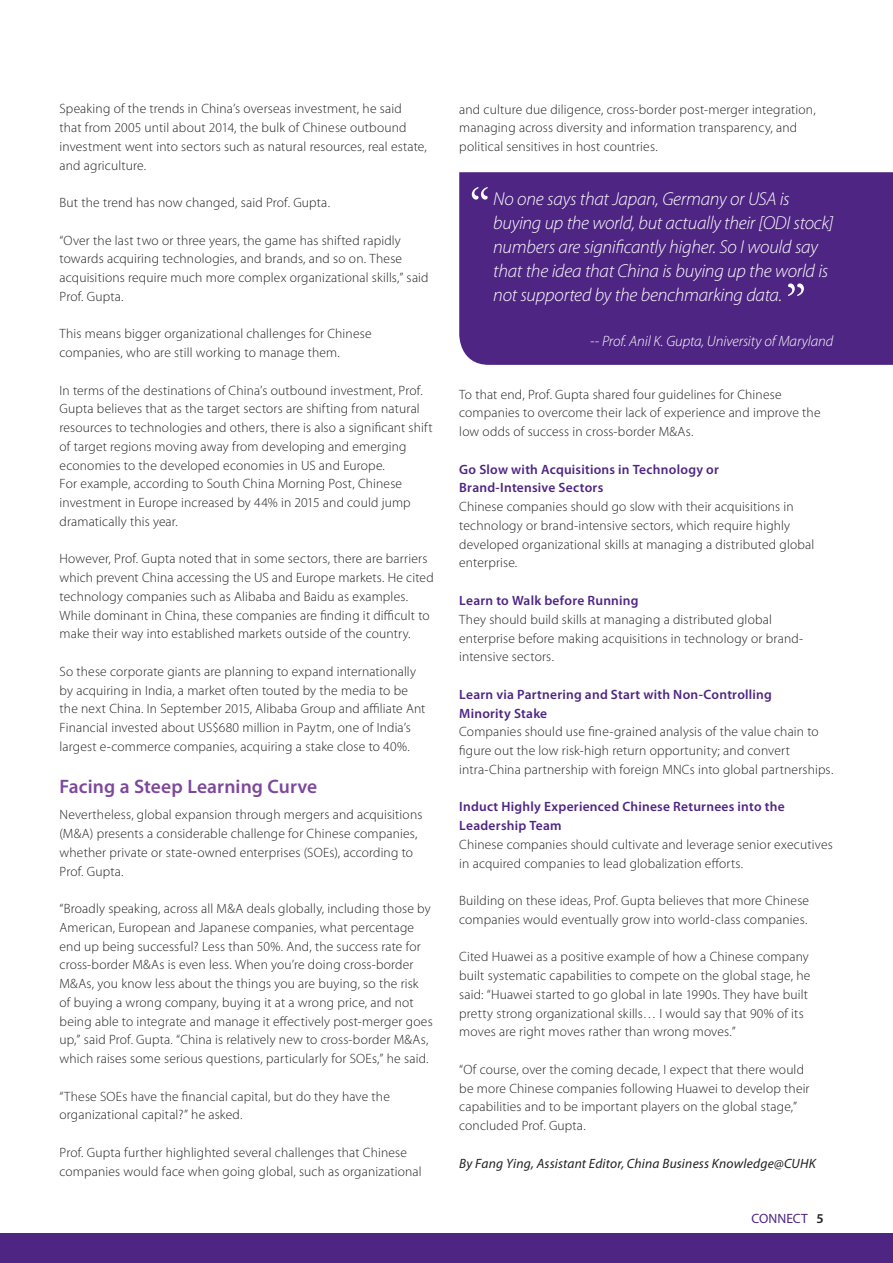
<style>
.page{position:relative;width:893px;height:1263px;background:#fff}
.page>*{position:absolute;margin:0;border:0;box-sizing:border-box;transform-origin:0 0}
.t1{font:54px "Adobe Garamond Pro";color:#fff}
.t2{font:600 19.5px "Myriad Pro";letter-spacing:.005em;color:#7d489c}
.t3{font:italic 300 18.75px/24px "Myriad Pro";letter-spacing:-.015em;color:#fff}
.t4{font:italic 300 15px "Myriad Pro";letter-spacing:-.005em;color:#fff}
.t5{font:300 13.5px/18.8px "Myriad Pro";letter-spacing:.01em;color:#231f20}
.t6{font:600 13.5px/18.8px "Myriad Pro";letter-spacing:.02em;color:#4e2582}
.t7{font:italic 13.5px "Myriad Pro";letter-spacing:.015em;color:#231f20}
.t8{font:13.5px "Myriad Pro";letter-spacing:.005em;color:#4e2582}
.s1{font-weight:600;color:#231f20}
</style>
<div class="page">
<div style="left:459px;top:172px;width:434px;height:193px;background:#4e2582"></div>
<div style="left:0;top:1233px;width:893px;height:30px;background:#4e2582"></div>
<p class="t5" style="left:60px;top:99px;width:369px">Speaking of the trends in China’s overseas investment, he said that from 2005 until about 2014, the bulk of Chinese outbound investment went into sectors such as natural resources, real estate, and agriculture.</p>
<p class="t5" style="left:60px;top:193px;width:272px">But the trend has now changed, said Prof. Gupta.</p>
<p class="t5" style="left:60px;top:231px;width:371px">“Over the last two or three years, the game has shifted rapidly towards acquiring technologies, and brands, and so on. These acquisitions require much more complex organizational skills,” said Prof. Gupta.</p>
<p class="t5" style="left:60px;top:324px;width:314px">This means bigger organizational challenges for Chinese companies, who are still working to manage them.</p>
<p class="t5" style="left:60px;top:381px;width:375px">In terms of the destinations of China’s outbound investment, Prof.<br>Gupta believes that as the target sectors are shifting from natural resources to technologies and others, there is also a significant shift of target regions moving away from developing and emerging economies to the developed economies in US and Europe.<br>For example, according to South China Morning Post, Chinese investment in Europe increased by 44% in 2015 and could jump dramatically this year.</p>
<p class="t5" style="left:60px;top:549px;width:376px">However, Prof. Gupta noted that in some sectors, there are barriers which prevent China accessing the US and Europe markets. He cited technology companies such as Alibaba and Baidu as examples.<br>While dominant in China, these companies are finding it difficult to make their way into established markets outside of the country.</p>
<p class="t5" style="left:60px;top:662px;width:367px">So these corporate giants are planning to expand internationally by acquiring in India, a market often touted by the media to be the next China. In September 2015, Alibaba Group and affiliate Ant Financial invested about US$680 million in Paytm, one of India’s largest e-commerce companies, acquiring a stake close to 40%.</p>
<h2 class="t2" style="left:60px;top:774px;width:259px">Facing a Steep Learning Curve</h2>
<p class="t5" style="left:60px;top:805px;width:364px">Nevertheless, global expansion through mergers and acquisitions (M&amp;A) presents a considerable challenge for Chinese companies, whether private or state-owned enterprises (SOEs), according to Prof. Gupta.</p>
<p class="t5" style="left:60px;top:899px;width:375px">“Broadly speaking, across all M&amp;A deals globally, including those by American, European and Japanese companies, what percentage end up being successful? Less than 50%. And, the success rate for cross-border M&amp;As is even less. When you’re doing cross-border M&amp;As, you know less about the things you are buying, so the risk of buying a wrong company, buying it at a wrong price, and not being able to integrate and manage it effectively post-merger goes up,” said Prof. Gupta. “China is relatively new to cross-border M&amp;As, which raises some serious questions, particularly for SOEs,” he said.</p>
<p class="t5" style="left:60px;top:1086px;width:332px">“These SOEs have the financial capital, but do they have the organizational capital?” he asked.</p>
<p class="t5" style="left:60px;top:1143px;width:364px">Prof. Gupta further highlighted several challenges that Chinese companies would face when going global, such as organizational</p>
<p class="t5" style="left:459px;top:99px;width:358px">and culture due diligence, cross-border post-merger integration, managing across diversity and information transparency, and political sensitives in host countries.</p>
<h1 class="t1" style="left:469px;top:176px;width:23px">“</h1>
<h3 class="t3" style="left:493px;top:187px;width:342px">No one says that Japan, Germany or USA is buying up the world, but actually their [ODI stock] numbers are significantly higher. So I would say that the idea that China is buying up the world is not supported by the benchmarking data.</h3>
<p class="t4" style="left:590px;top:332px;width:245px">-- Prof. Anil K. Gupta, University of Maryland</p>
<p class="t5" style="left:459px;top:385px;width:363px">To that end, Prof. Gupta shared four guidelines for Chinese companies to overcome their lack of experience and improve the low odds of success in cross-border M&amp;As.</p>
<p class="t6" style="left:459px;top:459px;width:261px">Go Slow with Acquisitions in Technology or<br>Brand-Intensive Sectors</p>
<p class="t5" style="left:459px;top:497px;width:357px">Chinese companies should go slow with their acquisitions in technology or brand-intensive sectors, which require highly developed organizational skills at managing a distributed global enterprise.</p>
<p class="t6" style="left:459px;top:591px;width:181px">Learn to Walk before Running</p>
<p class="t5" style="left:459px;top:610px;width:345px">They should build skills at managing a distributed global enterprise before making acquisitions in technology or brand&shy;intensive sectors.</p>
<p class="t6" style="left:459px;top:684px;width:314px">Learn via Partnering and Start with Non-Controlling<br>Minority Stake</p>
<p class="t5" style="left:459px;top:722px;width:376px">Companies should use fine-grained analysis of the value chain to figure out the low risk-high return opportunity; and convert intra-China partnership with foreign MNCs into global partnerships.</p>
<p class="t6" style="left:459px;top:797px;width:327px">Induct Highly Experienced Chinese Returnees into the<br>Leadership Team</p>
<p class="t5" style="left:459px;top:835px;width:375px">Chinese companies should cultivate and leverage senior executives in acquired companies to lead globalization efforts.</p>
<p class="t5" style="left:459px;top:891px;width:351px">Building on these ideas, Prof. Gupta believes that more Chinese companies would eventually grow into world-class companies.</p>
<p class="t5" style="left:459px;top:947px;width:353px">Cited Huawei as a positive example of how a Chinese company built systematic capabilities to compete on the global stage, he said: “Huawei started to go global in late 1990s. They have built pretty strong organizational skills… I would say that 90% of its moves are right moves rather than wrong moves.”</p>
<p class="t5" style="left:459px;top:1060px;width:352px">“Of course, over the coming decade, I expect that there would be more Chinese companies following Huawei to develop their capabilities and to be important players on the global stage,” concluded Prof. Gupta.</p>
<p class="t7" style="left:459px;top:1155px;width:358px">By Fang Ying, Assistant Editor, China Business Knowledge@CUHK</p>
<h1 class="t1" style="left:785px;top:272px;width:23px">”</h1>
<p class="t8" style="left:751px;top:1210px;width:74px">CONNECT <span class="s1">5</span></p>
</div>
